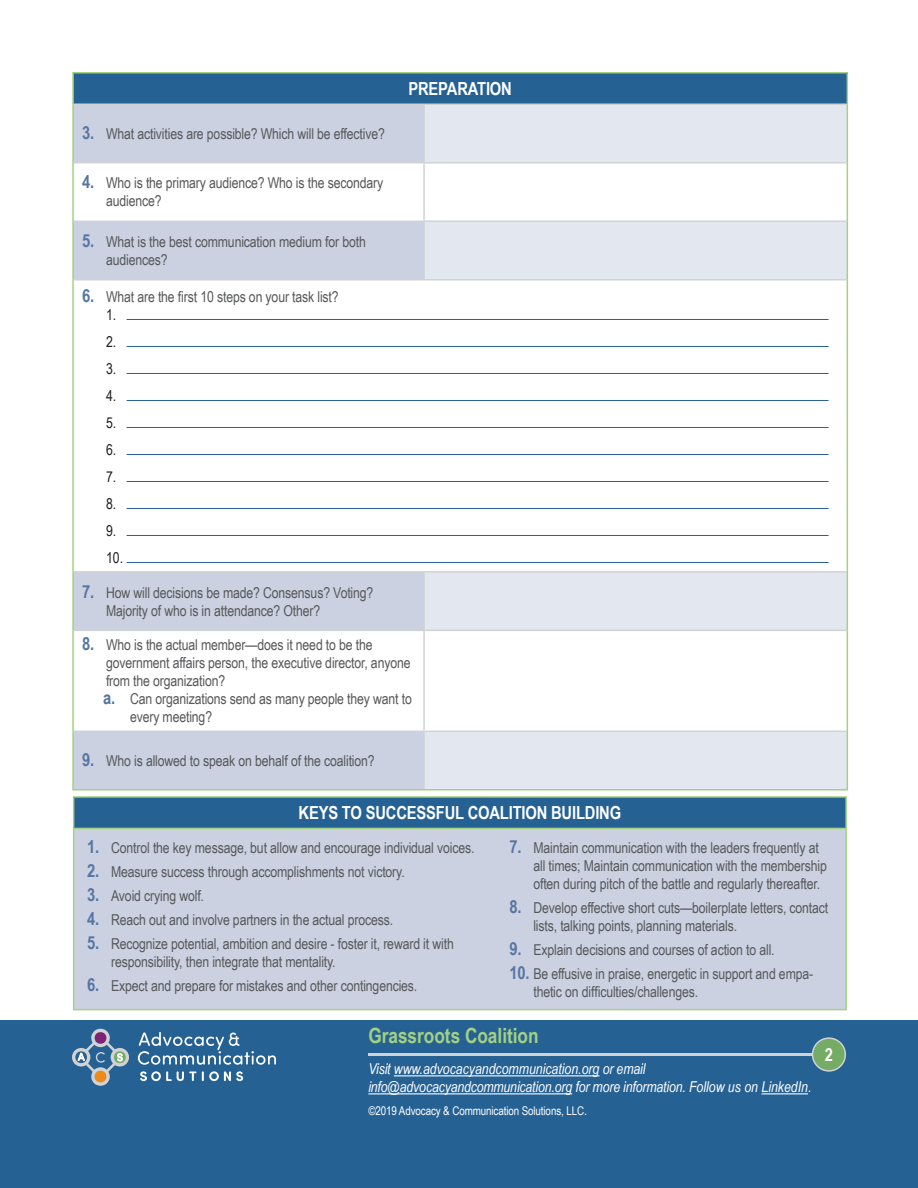
<style>
.page{position:relative;width:918px;height:1188px;background:#fff}
.page>*{position:absolute;margin:0;border:0;box-sizing:border-box;transform-origin:0 0}
.t1{font:700 21px "Arial Narrow";color:#a3d182}
.text_table{font:700 18px "Arial Narrow";letter-spacing:-.01em;color:#fff}
.t2{font:15px/18px "Arial Narrow";letter-spacing:-.01em;color:#57585a}
.t3{font:italic 15px/18px "Arial Narrow";letter-spacing:-.01em;color:#fff}
.t4{font:15px "Arial Narrow";color:#231f20}
.t5{font:12px "Arial Narrow";letter-spacing:-.01em;color:#fff}
.s1{font-weight:700;font-size:18px;color:#5575a3}
.s2{font-size:13.5px}
</style>
<div class="page">
<div style="left:0;top:1020px;width:918px;height:168px;background:#266194"></div>
<hr style="left:394px;top:1075px;width:206px;height:1px;background:#fff">
<hr style="left:368px;top:1093px;width:204px;height:1px;background:#fff">
<hr style="left:762px;top:1093px;width:46px;height:1px;background:#fff">
<hr style="left:368px;top:1053px;width:468px;height:3px;background:#d1d2d4">
<div style="left:813px;top:1038px;width:32px;height:33px;background:#74ac65;border-radius:50%"></div>
<div style="left:812px;top:1037px;width:34px;height:35px;border:2px solid #d1d2d4;border-radius:50%"></div>
<svg style="left:138px;top:1032px;width:138px;height:33px"></svg>
<svg style="left:140px;top:1071px;width:103px;height:10px"></svg>
<svg style="left:72px;top:1029px;width:57px;height:57px"></svg>
<div style="left:73px;top:73px;width:774px;height:31px;background:#266194"></div>
<div style="left:74px;top:105px;width:349px;height:684px;background:#cbd1e1"></div>
<div style="left:425px;top:105px;width:422px;height:684px;background:#e3e7ef"></div>
<svg style="left:74px;top:164px;width:773px;height:567px"></svg>
<hr style="left:72px;top:280px;width:2px;height:292px;background:#a3d182">
<hr style="left:847px;top:280px;width:1px;height:292px;background:#a3d182">
<hr style="left:74px;top:571px;width:350px;height:2px;background:#d1d2d4">
<hr style="left:424px;top:571px;width:423px;height:2px;background:#d1d2d4">
<hr style="left:423px;top:573px;width:2px;height:57px;background:#d1d2d4">
<hr style="left:74px;top:630px;width:350px;height:1px;background:#d1d2d4">
<hr style="left:424px;top:630px;width:423px;height:1px;background:#d1d2d4">
<hr style="left:423px;top:631px;width:2px;height:100px;background:#d1d2d4">
<hr style="left:74px;top:731px;width:350px;height:1px;background:#d1d2d4">
<hr style="left:424px;top:731px;width:423px;height:1px;background:#d1d2d4">
<hr style="left:423px;top:732px;width:2px;height:57px;background:#d1d2d4">
<hr style="left:72px;top:572px;width:2px;height:58px;background:#a3d182">
<hr style="left:847px;top:572px;width:1px;height:58px;background:#a3d182">
<hr style="left:72px;top:630px;width:2px;height:101px;background:#a3d182">
<hr style="left:847px;top:630px;width:1px;height:101px;background:#a3d182">
<hr style="left:72px;top:731px;width:2px;height:58px;background:#a3d182">
<hr style="left:847px;top:731px;width:1px;height:58px;background:#a3d182">
<hr style="left:72px;top:789px;width:352px;height:2px;background:#a3d182">
<hr style="left:424px;top:789px;width:424px;height:2px;background:#a3d182">
<hr style="left:72px;top:74px;width:2px;height:30px;background:#a3d182">
<hr style="left:847px;top:74px;width:1px;height:30px;background:#a3d182">
<hr style="left:72px;top:104px;width:2px;height:59px;background:#a3d182">
<hr style="left:847px;top:104px;width:1px;height:59px;background:#a3d182">
<hr style="left:72px;top:163px;width:2px;height:58px;background:#a3d182">
<hr style="left:847px;top:163px;width:1px;height:58px;background:#a3d182">
<hr style="left:72px;top:221px;width:2px;height:59px;background:#a3d182">
<hr style="left:847px;top:221px;width:1px;height:59px;background:#a3d182">
<hr style="left:423px;top:105px;width:2px;height:57px;background:#d1d2d4">
<hr style="left:74px;top:162px;width:350px;height:2px;background:#d1d2d4">
<hr style="left:424px;top:162px;width:423px;height:2px;background:#d1d2d4">
<hr style="left:423px;top:164px;width:2px;height:56px;background:#d1d2d4">
<hr style="left:74px;top:220px;width:350px;height:2px;background:#d1d2d4">
<hr style="left:424px;top:220px;width:423px;height:2px;background:#d1d2d4">
<hr style="left:423px;top:222px;width:2px;height:57px;background:#d1d2d4">
<hr style="left:74px;top:279px;width:350px;height:1px;background:#d1d2d4">
<hr style="left:424px;top:279px;width:423px;height:1px;background:#d1d2d4">
<hr style="left:72px;top:72px;width:352px;height:2px;background:#a3d182">
<hr style="left:424px;top:72px;width:424px;height:2px;background:#a3d182">
<hr style="left:74px;top:104px;width:350px;height:1px;background:#d1d2d4">
<hr style="left:424px;top:104px;width:423px;height:1px;background:#d1d2d4">
<hr style="left:127px;top:319px;width:702px;height:1px;background:#266194">
<hr style="left:127px;top:346px;width:702px;height:1px;background:#266194">
<hr style="left:127px;top:373px;width:702px;height:1px;background:#266194">
<hr style="left:127px;top:400px;width:702px;height:1px;background:#266194">
<hr style="left:127px;top:427px;width:702px;height:1px;background:#266194">
<hr style="left:127px;top:454px;width:702px;height:1px;background:#266194">
<hr style="left:127px;top:481px;width:702px;height:1px;background:#266194">
<hr style="left:127px;top:508px;width:702px;height:1px;background:#266194">
<hr style="left:127px;top:535px;width:702px;height:1px;background:#266194">
<hr style="left:127px;top:562px;width:702px;height:1px;background:#266194">
<div style="left:74px;top:797px;width:772px;height:31px;background:#266194"></div>
<div style="left:74px;top:829px;width:771px;height:180px;background:#cbd1e1"></div>
<hr style="left:73px;top:798px;width:1px;height:30px;background:#a3d182">
<hr style="left:73px;top:828px;width:409px;height:1px;background:#a3d182">
<hr style="left:73px;top:829px;width:1px;height:180px;background:#a3d182">
<hr style="left:482px;top:828px;width:365px;height:1px;background:#a3d182">
<hr style="left:73px;top:796px;width:409px;height:2px;background:#a3d182">
<hr style="left:482px;top:796px;width:365px;height:2px;background:#a3d182">
<hr style="left:73px;top:1009px;width:409px;height:1px;background:#a3d182">
<hr style="left:482px;top:1009px;width:365px;height:1px;background:#a3d182">
<hr style="left:845px;top:829px;width:2px;height:180px;background:#a3d182">
<hr style="left:845px;top:798px;width:2px;height:30px;background:#a3d182">
<hr style="left:482px;top:829px;width:1px;height:180px;background:#cbd1e1">
<p class="text_table" style="left:408px;top:75px;width:105px">PREPARATION</p>
<p class="t2" style="left:82px;top:124px;width:304px"><span class="s1">3.</span> What activities are possible? Which will be effective?</p>
<p class="t2" style="left:106px;top:174px;width:279px;text-indent:-24px"><span class="s1">4.</span> Who is the primary audience? Who is the secondary audience?</p>
<p class="t2" style="left:106px;top:232px;width:261px;text-indent:-24px"><span class="s1">5.</span> What is the best communication medium for both audiences?</p>
<p class="t2" style="left:82px;top:287px;width:258px"><span class="s1">6.</span> What are the first 10 steps on your task list?</p>
<p class="t4" style="left:106px;top:304px;width:12px">1.</p>
<p class="t4" style="left:106px;top:331px;width:12px">2.</p>
<p class="t4" style="left:106px;top:358px;width:12px">3.</p>
<p class="t4" style="left:106px;top:385px;width:12px">4.</p>
<p class="t4" style="left:106px;top:412px;width:12px">5.</p>
<p class="t4" style="left:106px;top:439px;width:12px">6.</p>
<p class="t4" style="left:106px;top:466px;width:12px">7.</p>
<p class="t4" style="left:106px;top:493px;width:12px">8.</p>
<p class="t4" style="left:106px;top:520px;width:12px">9.</p>
<p class="t4" style="left:106px;top:547px;width:19px">10.</p>
<p class="t2" style="left:106px;top:583px;width:269px;text-indent:-24px"><span class="s1">7.</span> How will decisions be made? Consensus? Voting?<br>Majority of who is in attendance? Other?</p>
<p class="t2" style="left:106px;top:635px;width:306px;text-indent:-24px"><span class="s1">8.</span> Who is the actual member—does it need to be the government affairs person, the executive director, anyone from the organization?</p>
<p class="t2" style="left:130px;top:689px;width:283px;text-indent:-27px"><span class="s1">a.</span> Can organizations send as many people they want to every meeting?</p>
<p class="t2" style="left:82px;top:751px;width:294px"><span class="s1">9.</span> Who is allowed to speak on behalf of the coalition?</p>
<p class="text_table" style="left:299px;top:799px;width:324px">KEYS TO SUCCESSFUL COALITION BUILDING</p>
<p class="t2" style="left:87px;top:838px;width:389px"><span class="s1">1.</span> Control the key message, but allow and encourage individual voices.</p>
<p class="t2" style="left:87px;top:862px;width:319px"><span class="s1">2.</span> Measure success through accomplishments not victory.</p>
<p class="t2" style="left:87px;top:886px;width:118px"><span class="s1">3.</span> Avoid crying wolf.</p>
<p class="t2" style="left:87px;top:910px;width:308px"><span class="s1">4.</span> Reach out and involve partners in the actual process.</p>
<p class="t2" style="left:111px;top:934px;width:344px;text-indent:-24px"><span class="s1">5.</span> Recognize potential, ambition and desire - foster it, reward it with responsibility, then integrate that mentality.</p>
<p class="t2" style="left:87px;top:976px;width:332px"><span class="s1">6.</span> Expect and prepare for mistakes and other contingencies.</p>
<p class="t2" style="left:533px;top:838px;width:295px;text-indent:-24px"><span class="s1">7.</span> Maintain communication with the leaders frequently at all times; Maintain communication with the membership often during pitch of the battle and regularly thereafter.</p>
<p class="t2" style="left:533px;top:898px;width:296px;text-indent:-24px"><span class="s1">8.</span> Develop effective short cuts—boilerplate letters, contact lists, talking points, planning materials.</p>
<p class="t2" style="left:509px;top:940px;width:267px"><span class="s1">9.</span> Explain decisions and courses of action to all.</p>
<p class="t2" style="left:533px;top:964px;width:281px;text-indent:-24px"><span class="s1">10.</span> Be effusive in praise, energetic in support and empa&shy;thetic on difficulties/challenges.</p>
<h1 class="t1" style="left:368px;top:1019px;width:172px">Grassroots Coalition</h1>
<p class="t3" style="left:368px;top:1060px;width:445px">Visit www.advocacyandcommunication.org or email info@advocacyandcommunication.org for more information. Follow us on LinkedIn.</p>
<p class="t5" style="left:368px;top:1102px;width:220px">©2019 Advocacy &amp; Communication Solutions, LLC<span class="s2">.</span></p>
<p class="text_table" style="left:825px;top:1041px;width:10px">2</p>
</div>
